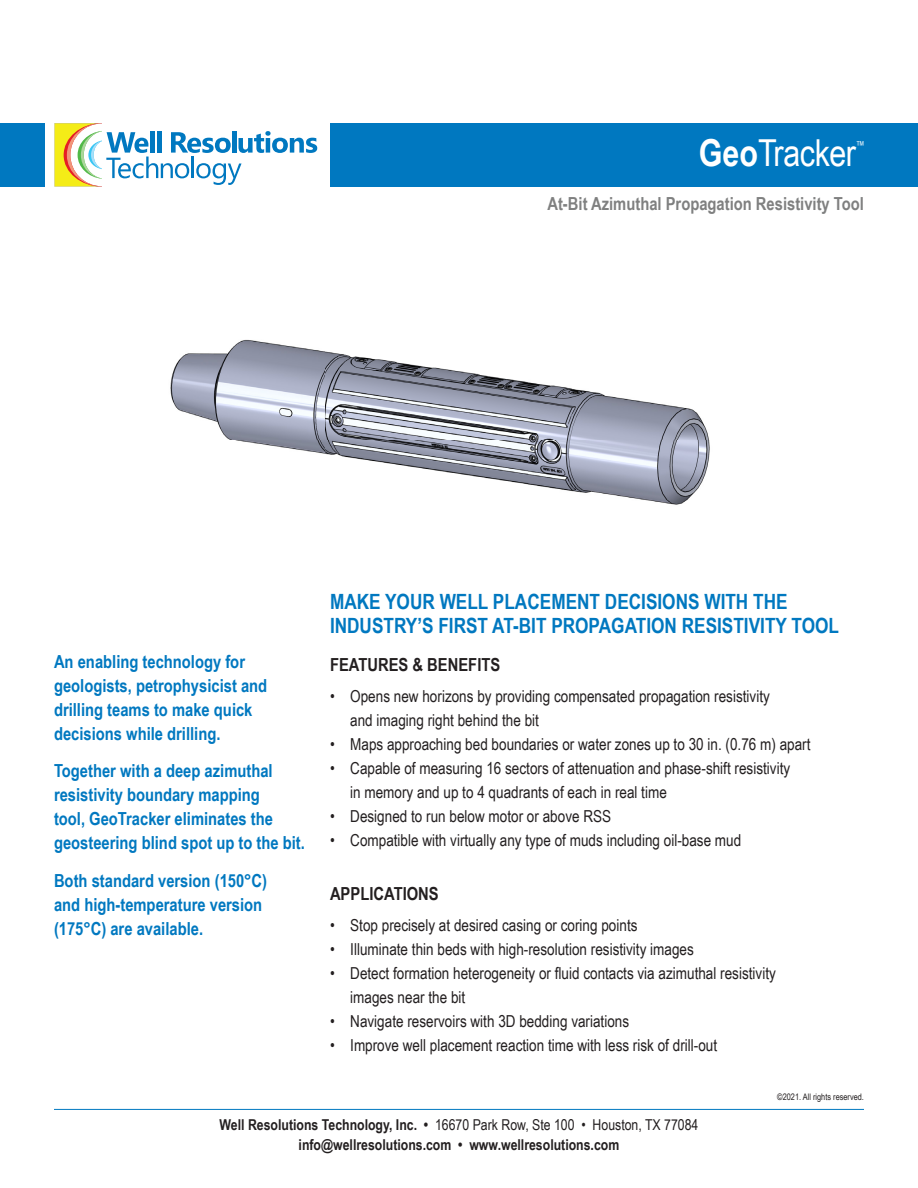
<style>
.page{position:relative;width:918px;height:1188px;background:#fff}
.page>*{position:absolute;margin:0;border:0;box-sizing:border-box;transform-origin:0 0}
.M_MainProductName{font:37.2px "Arial Narrow";letter-spacing:-.02em;color:#fff}
.K_Blue_All_CAPS_Head{font:700 21px/24px "Arial Narrow";color:#0078c0}
.A_BlueSideBars{font:700 18px/24px "Arial Narrow";color:#0078c0}
.N_ProductName_SubHea{font:700 18px "Arial Narrow";color:#7f8080}
.N_Black_All_CAPS{font:700 18px "Arial Narrow";color:#231f20}
.t1{font:16.5px/24px "Arial Narrow";color:#231f20}
.H_FooterStreetAddres{font:15px "Arial Narrow";color:#231f20}
.G_FooterPhoneWeb{font:700 15px "Arial Narrow";color:#231f20}
.M_MainProductName-2{font:10.95px "Arial Narrow";color:#fff}
.C_Bullet{font:9px "Arial Narrow";color:#231f20}
.s1{font-weight:700}
</style>
<div class="page">
<svg style="left:54px;top:123px;width:263px;height:64px"></svg>
<hr style="left:54px;top:1109px;width:810px;height:1px;background:#0078c0">
<img style="left:170px;top:339px;width:540px;height:166px">
<div style="left:330px;top:123px;width:588px;height:64px;background:#0078c0"></div>
<div style="left:0;top:123px;width:44px;height:64px;background:#0078c0"></div>
<p class="M_MainProductName" style="left:699px;top:125px;width:159px"><span class="s1">Geo</span>Tracker</p>
<p class="M_MainProductName-2" style="left:856px;top:137px;width:10px">™</p>
<p class="N_ProductName_SubHea" style="left:547px;top:190px;width:318px">At-Bit Azimuthal Propagation Resistivity Tool</p>
<p class="A_BlueSideBars" style="left:54px;top:649px;width:215px">An enabling technology for geologists, petrophysicist and drilling teams to make quick decisions while drilling.</p>
<p class="A_BlueSideBars" style="left:54px;top:758px;width:252px">Together with a deep azimuthal resistivity boundary mapping<br>tool, GeoTracker eliminates the geosteering blind spot up to the bit.</p>
<p class="A_BlueSideBars" style="left:54px;top:868px;width:215px">Both standard version (150°C) and high-temperature version (175°C) are available.</p>
<p class="K_Blue_All_CAPS_Head" style="left:330px;top:589px;width:511px">MAKE YOUR WELL PLACEMENT DECISIONS WITH THE<br>INDUSTRY’S FIRST AT-BIT PROPAGATION RESISTIVITY TOOL</p>
<p class="N_Black_All_CAPS" style="left:330px;top:651px;width:172px">FEATURES &amp; BENEFITS</p>
<p class="t1" style="left:350px;top:683px;width:421px;text-indent:-20px">• Opens new horizons by providing compensated propagation resistivity and imaging right behind the bit</p>
<p class="t1" style="left:330px;top:731px;width:482px">• Maps approaching bed boundaries or water zones up to 30 in. (0.76 m) apart</p>
<p class="t1" style="left:350px;top:755px;width:441px;text-indent:-20px">• Capable of measuring 16 sectors of attenuation and phase-shift resistivity in memory and up to 4 quadrants of each in real time</p>
<p class="t1" style="left:330px;top:803px;width:283px">• Designed to run below motor or above RSS</p>
<p class="t1" style="left:330px;top:827px;width:413px">• Compatible with virtually any type of muds including oil-base mud</p>
<p class="N_Black_All_CAPS" style="left:330px;top:880px;width:110px">APPLICATIONS</p>
<p class="t1" style="left:330px;top:913px;width:309px">• Stop precisely at desired casing or coring points</p>
<p class="t1" style="left:330px;top:937px;width:365px">• Illuminate thin beds with high-resolution resistivity images</p>
<p class="t1" style="left:350px;top:961px;width:427px;text-indent:-20px">• Detect formation heterogeneity or fluid contacts via azimuthal resistivity images near the bit</p>
<p class="t1" style="left:330px;top:1009px;width:301px">• Navigate reservoirs with 3D bedding variations</p>
<p class="t1" style="left:330px;top:1033px;width:389px">• Improve well placement reaction time with less risk of drill-out</p>
<p class="C_Bullet" style="left:777px;top:1090px;width:88px">©2021. All rights reserved.</p>
<p class="H_FooterStreetAddres" style="left:220px;top:1114px;width:480px"><span class="s1">Well Resolutions Technology, Inc. •</span> 16670 Park Row, Ste 100 • Houston, TX 77084</p>
<p class="G_FooterPhoneWeb" style="left:299px;top:1133px;width:322px">info@wellresolutions.com • www.wellresolutions.com</p>
</div>
